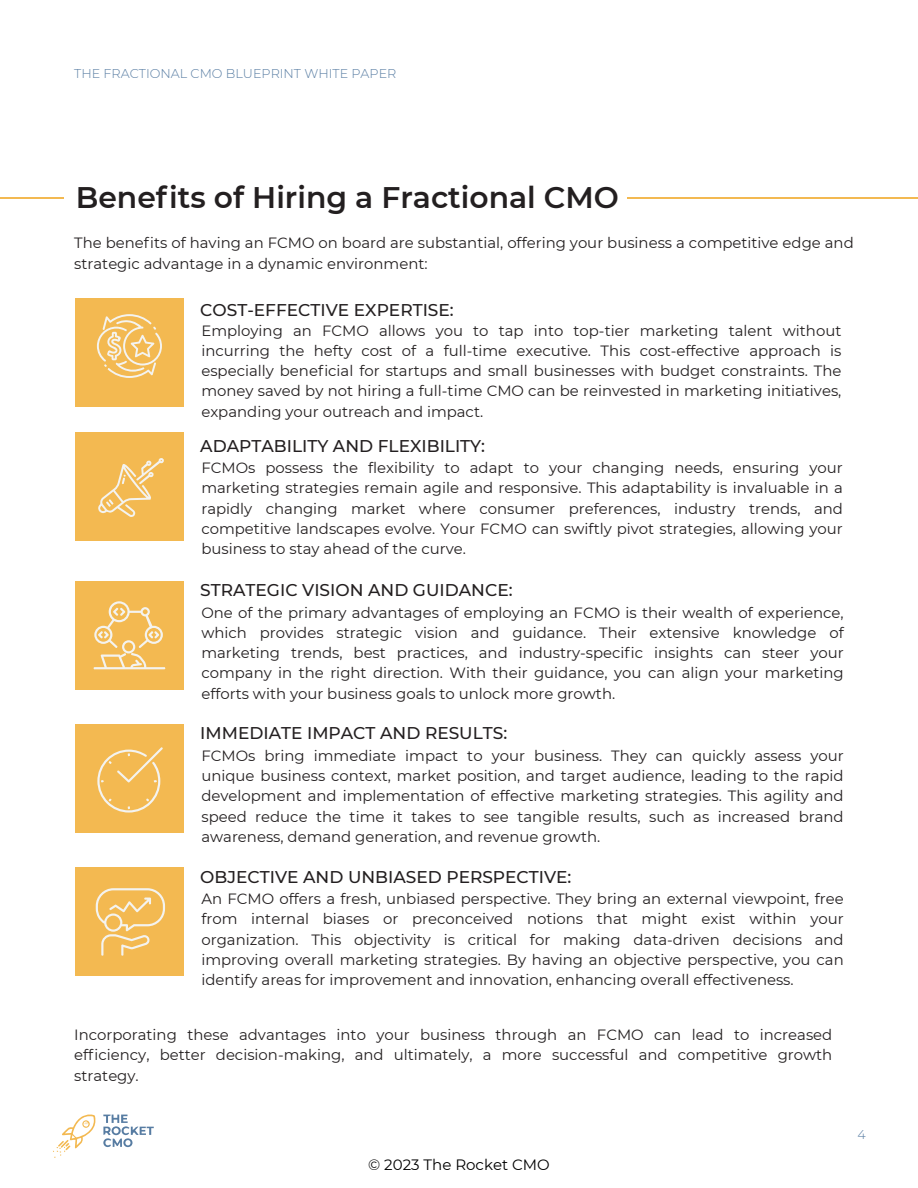
<style>
.page{position:relative;width:918px;height:1188px;background:#fff}
.page>*{position:absolute;margin:0;border:0;box-sizing:border-box;transform-origin:0 0}
.t1{font:600 29.7px "Montserrat";color:#231f20}
.t2{font:500 16.95px "Montserrat";color:#231f20}
.t3{font:15px "Montserrat";color:#000}
.t4{font:14.85px/20.2px "Montserrat";color:#231f20;text-align:justify}
.t5{font:300 12.75px "Montserrat";color:#577ca2}
</style>
<div class="page">
<hr style="left:0;top:198px;width:63px;height:1px;background:#f3b951">
<div style="left:75px;top:868px;width:108px;height:108px;background:#f3b951"></div>
<svg style="left:96px;top:888px;width:69px;height:68px"></svg>
<div style="left:75px;top:432px;width:108px;height:108px;background:#f3b951"></div>
<svg style="left:98px;top:458px;width:66px;height:59px"></svg>
<svg style="left:103px;top:1115px;width:51px;height:32px"></svg>
<svg style="left:53px;top:1115px;width:43px;height:43px"></svg>
<div style="left:75px;top:298px;width:108px;height:108px;background:#f3b951"></div>
<svg style="left:97px;top:314px;width:65px;height:64px"></svg>
<div style="left:75px;top:725px;width:108px;height:108px;background:#f3b951"></div>
<svg style="left:97px;top:747px;width:66px;height:66px"></svg>
<div style="left:75px;top:581px;width:108px;height:108px;background:#f3b951"></div>
<svg style="left:94px;top:601px;width:71px;height:68px"></svg>
<hr style="left:628px;top:198px;width:290px;height:1px;background:#f3b951">
<p class="t5" style="left:74px;top:66px;width:324px">THE FRACTIONAL CMO BLUEPRINT WHITE PAPER</p>
<p class="t1" style="left:76px;top:179px;width:545px">Benefits of Hiring a Fractional CMO</p>
<p class="t4" style="left:74px;top:233px;width:781px">The benefits of having an FCMO on board are substantial, offering your business a competitive edge and strategic advantage in a dynamic environment:</p>
<p class="t2" style="left:200px;top:300px;width:255px">COST-EFFECTIVE EXPERTISE:</p>
<p class="t4" style="left:201px;top:320px;width:642px">Employing an FCMO allows you to tap into top-tier marketing talent without incurring the hefty cost of a full-time executive. This cost-effective approach is especially beneficial for startups and small businesses with budget constraints. The money saved by not hiring a full-time CMO can be reinvested in marketing initiatives, expanding your outreach and impact.</p>
<p class="t2" style="left:200px;top:435px;width:286px">ADAPTABILITY AND FLEXIBILITY:</p>
<p class="t4" style="left:201px;top:458px;width:643px">FCMOs possess the flexibility to adapt to your changing needs, ensuring your marketing strategies remain agile and responsive. This adaptability is invaluable in a rapidly changing market where consumer preferences, industry trends, and competitive landscapes evolve. Your FCMO can swiftly pivot strategies, allowing your business to stay ahead of the curve.</p>
<p class="t2" style="left:200px;top:580px;width:314px">STRATEGIC VISION AND GUIDANCE:</p>
<p class="t4" style="left:201px;top:602px;width:644px">One of the primary advantages of employing an FCMO is their wealth of experience, which provides strategic vision and guidance. Their extensive knowledge of marketing trends, best practices, and industry-specific insights can steer your company in the right direction. With their guidance, you can align your marketing efforts with your business goals to unlock more growth.</p>
<p class="t2" style="left:200px;top:723px;width:308px">IMMEDIATE IMPACT AND RESULTS:</p>
<p class="t4" style="left:201px;top:745px;width:644px">FCMOs bring immediate impact to your business. They can quickly assess your unique business context, market position, and target audience, leading to the rapid development and implementation of effective marketing strategies. This agility and speed reduce the time it takes to see tangible results, such as increased brand awareness, demand generation, and revenue growth.</p>
<p class="t2" style="left:200px;top:866px;width:373px">OBJECTIVE AND UNBIASED PERSPECTIVE:</p>
<p class="t4" style="left:201px;top:889px;width:644px">An FCMO offers a fresh, unbiased perspective. They bring an external viewpoint, free from internal biases or preconceived notions that might exist within your organization. This objectivity is critical for making data-driven decisions and improving overall marketing strategies. By having an objective perspective, you can identify areas for improvement and innovation, enhancing overall effectiveness.</p>
<p class="t4" style="left:74px;top:1025px;width:760px">Incorporating these advantages into your business through an FCMO can lead to increased efficiency, better decision-making, and ultimately, a more successful and competitive growth strategy.</p>
<p class="t3" style="left:368px;top:1155px;width:183px">© 2023 The Rocket CMO</p>
<p class="t5" style="left:857px;top:1127px;width:10px">4</p>
</div>
